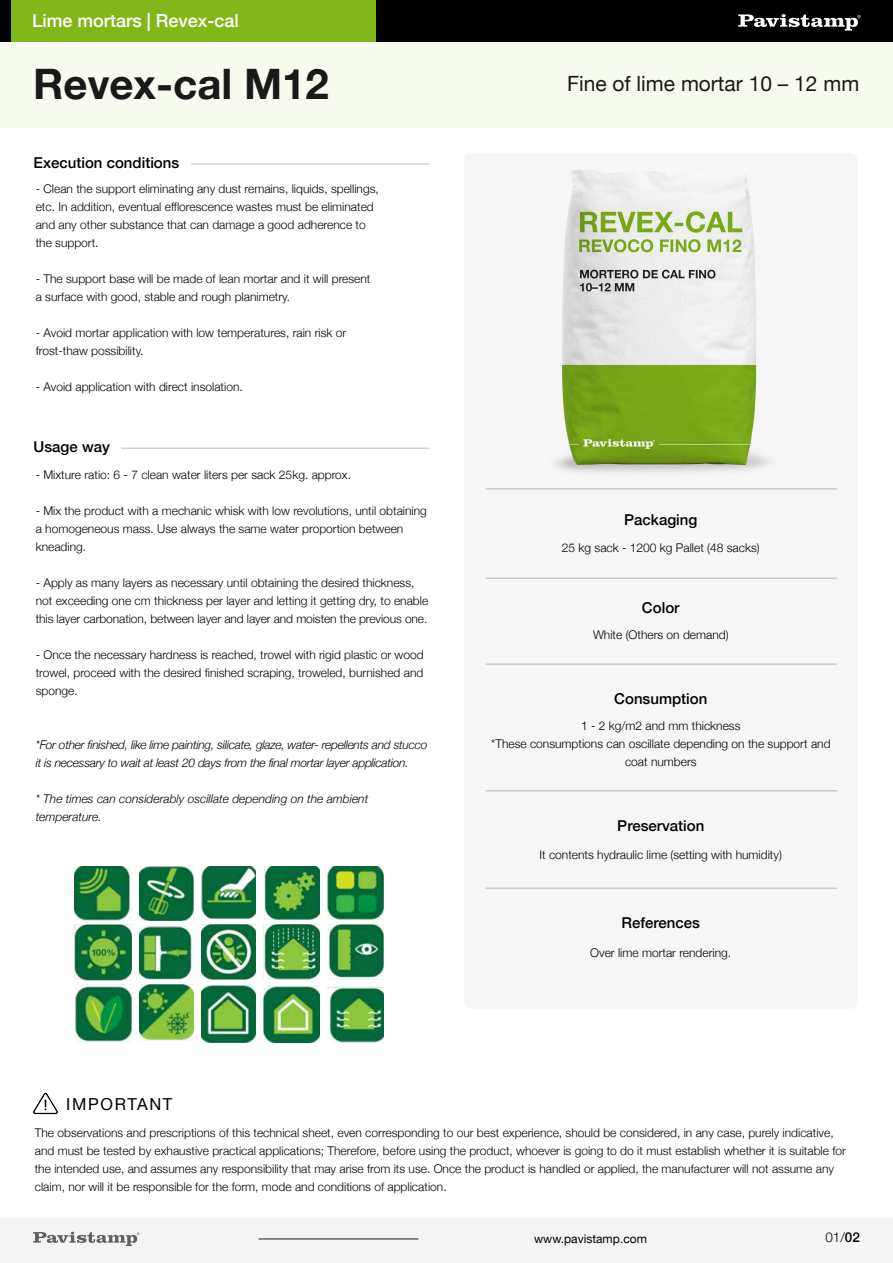
<style>
.page{position:relative;width:893px;height:1263px;background:#fff}
.page>*{position:absolute;margin:0;border:0;box-sizing:border-box;transform-origin:0 0}
.t1{font:700 42px "Helvetica Neue";color:#191919}
.t2{font:21px "Helvetica Neue";color:#191919}
.t3{font:500 18px "Helvetica Neue";color:#fff}
.t4{font:16.5px "Helvetica Neue";letter-spacing:.1em;color:#000}
.t5{font:500 15px "Helvetica Neue";color:#000}
.t6{font:300 13.5px "Helvetica Neue";color:#000}
.t7{font:300 12px/18px "Helvetica Neue";color:#000}
.t8{font:italic 300 12px/18px "Helvetica Neue";letter-spacing:-.02em;color:#000}
.t9{font:italic 300 12px/18px "Helvetica Neue";color:#000}
.t10{font:12px "Helvetica Neue";color:#000}
.s1{font-weight:500}
</style>
<div class="page">
<div style="left:0;top:0;width:376px;height:41px;background:#82b71a"></div>
<div style="left:0;top:41px;width:893px;height:86px;background:#f6faef"></div>
<div style="left:376px;top:0;width:517px;height:41px;background:#000"></div>
<svg style="left:738px;top:14px;width:123px;height:17px"></svg>
<div style="left:0;top:0;width:11px;height:41px;background:#000"></div>
<div style="left:464px;top:153px;width:393px;height:856px;background:#f4f4f4;border-radius:7px"></div>
<hr style="left:486px;top:578px;width:351px;height:1px;background:#191919">
<hr style="left:486px;top:489px;width:351px;height:1px;background:#191919">
<hr style="left:486px;top:664px;width:351px;height:1px;background:#191919">
<hr style="left:486px;top:790px;width:351px;height:1px;background:#191919">
<hr style="left:486px;top:888px;width:351px;height:1px;background:#191919">
<div style="left:0;top:1218px;width:893px;height:45px;background:#f4f4f4"></div>
<svg style="left:33px;top:1232px;width:107px;height:14px"></svg>
<hr style="left:258px;top:1239px;width:160px;height:1px;background:#191919">
<img style="left:34px;top:1092px;width:23px;height:23px">
<hr style="left:121px;top:448px;width:308px;height:1px;background:#191919">
<hr style="left:191px;top:164px;width:238px;height:1px;background:#191919">
<img style="left:534px;top:170px;width:253px;height:319px">
<img style="left:74px;top:866px;width:310px;height:177px">
<hr style="left:71px;top:921px;width:317px;height:3px;background:#fff">
<hr style="left:71px;top:981px;width:317px;height:3px;background:#fff">
<div style="left:133px;top:852px;width:6px;height:220px;background:#fff"></div>
<div style="left:194px;top:852px;width:6px;height:220px;background:#fff"></div>
<div style="left:257px;top:852px;width:6px;height:220px;background:#fff"></div>
<div style="left:320px;top:852px;width:6px;height:220px;background:#fff"></div>
<h3 class="t3" style="left:32px;top:6px;width:208px">Lime mortars | Revex-cal</h3>
<h1 class="t1" style="left:33px;top:51px;width:297px">Revex-cal M12</h1>
<p class="t5" style="left:34px;top:151px;width:147px">Execution conditions</p>
<p class="t7" style="left:36px;top:179px;width:345px">- Clean the support eliminating any dust remains, liquids, spellings, etc. In addition, eventual efflorescence wastes must be eliminated and any other substance that can damage a good adherence to the support.</p>
<p class="t7" style="left:36px;top:269px;width:336px">- The support base will be made of lean mortar and it will present a surface with good, stable and rough planimetry.</p>
<p class="t7" style="left:36px;top:323px;width:312px">- Avoid mortar application with low temperatures, rain risk or frost-thaw possibility.</p>
<p class="t7" style="left:36px;top:377px;width:209px">- Avoid application with direct insolation.</p>
<p class="t5" style="left:34px;top:435px;width:78px">Usage way</p>
<p class="t7" style="left:36px;top:465px;width:317px">- Mixture ratio: 6 - 7 clean water liters per sack 25kg. approx.</p>
<p class="t7" style="left:36px;top:501px;width:393px">- Mix the product with a mechanic whisk with low revolutions, until obtaining a homogeneous mass. Use always the same water proportion between kneading.</p>
<p class="t7" style="left:36px;top:573px;width:394px">- Apply as many layers as necessary until obtaining the desired thickness, not exceeding one cm thickness per layer and letting it getting dry, to enable this layer carbonation, between layer and layer and moisten the previous one.</p>
<p class="t7" style="left:36px;top:645px;width:389px;text-align:justify">- Once the necessary hardness is reached, trowel with rigid plastic or wood trowel, proceed with the desired finished scraping, troweled, burnished and sponge.</p>
<p class="t8" style="left:36px;top:735px;width:393px">*For other finished, like lime painting, silicate, glaze, water- repellents and stucco it is necessary to wait at least 20 days from the final mortar layer application.</p>
<p class="t9" style="left:36px;top:789px;width:334px">* The times can considerably oscillate depending on the ambient temperature.</p>
<h2 class="t2" style="left:567px;top:68px;width:294px">Fine of lime mortar 10 – 12 mm</h2>
<p class="t5" style="left:624px;top:508px;width:75px">Packaging</p>
<p class="t7" style="left:562px;top:538px;width:199px">25 kg sack - 1200 kg Pallet (48 sacks)</p>
<p class="t5" style="left:642px;top:596px;width:39px">Color</p>
<p class="t7" style="left:593px;top:625px;width:137px">White (Others on demand)</p>
<p class="t5" style="left:614px;top:686px;width:95px">Consumption</p>
<p class="t7" style="left:491px;top:716px;width:341px;text-align:center">1 - 2 kg/m2 and mm thickness<br>*These consumptions can oscillate depending on the support and coat numbers</p>
<p class="t5" style="left:617px;top:814px;width:89px">Preservation</p>
<p class="t7" style="left:539px;top:845px;width:244px">It contents hydraulic lime (setting with humidity)</p>
<p class="t5" style="left:622px;top:911px;width:80px">References</p>
<p class="t7" style="left:590px;top:942px;width:142px">Over lime mortar rendering.</p>
<h3 class="t4" style="left:66px;top:1092px;width:108px">IMPORTANT</h3>
<p class="t7" style="left:35px;top:1122px;width:813px">The observations and prescriptions of this technical sheet, even corresponding to our best experience, should be considered, in any case, purely indicative, and must be tested by exhaustive practical applications; Therefore, before using the product, whoever is going to do it must establish whether it is suitable for the intended use, and assumes any responsibility that may arise from its use. Once the product is handled or applied, the manufacturer will not assume any claim, nor will it be responsible for the form, mode and conditions of application.</p>
<p class="t10" style="left:534px;top:1230px;width:114px">www.pavistamp.com</p>
<p class="t6" style="left:825px;top:1226px;width:36px">01/<span class="s1">02</span></p>
</div>
